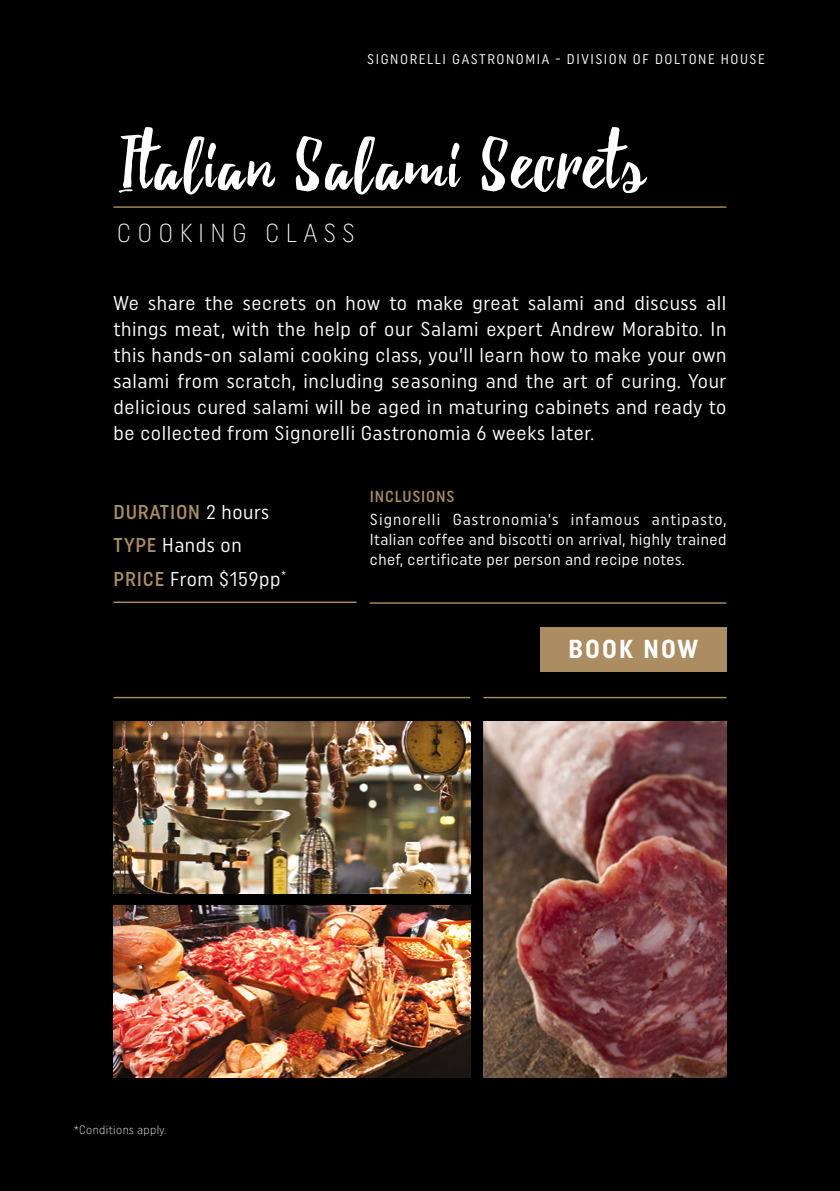
<style>
.page{position:relative;width:840px;height:1191px;background:#fff}
.page>*{position:absolute;margin:0;border:0;box-sizing:border-box;transform-origin:0 0}
.t1{font:78px "Debby";letter-spacing:.035em;color:#fff}
.t2{font:300 26px "Uniform Condensed";letter-spacing:.24em;color:#fff}
.t3{font:700 26px "Uniform Condensed";letter-spacing:.08em;color:#fff}
.t4{font:20px/26px "Uniform Condensed";letter-spacing:.03em;color:#fff;text-align:justify}
.t5{font:16px/20px "Uniform Condensed";letter-spacing:.03em;color:#fff;text-align:justify}
.t6{font:500 16px "Uniform Condensed";letter-spacing:.05em;color:#ac8d61}
.t7{font:14px "Uniform Condensed";letter-spacing:.11em;color:#fff}
.t8{font:300 12px "Uniform Condensed";letter-spacing:.03em;color:#fff}
.s1{font-weight:500;color:#ac8d61}
</style>
<div class="page">
<div style="left:0;top:0;width:839px;height:1191px;background:#000"></div>
<hr style="left:113px;top:206px;width:613px;height:2px;background:#ac8d61">
<hr style="left:113px;top:697px;width:357px;height:1px;background:#ac8d61">
<hr style="left:369px;top:602px;width:357px;height:1px;background:#ac8d61">
<hr style="left:483px;top:697px;width:243px;height:1px;background:#ac8d61">
<hr style="left:113px;top:601px;width:243px;height:2px;background:#ac8d61">
<img style="left:483px;top:721px;width:243px;height:356px">
<img style="left:113px;top:721px;width:357px;height:172px">
<img style="left:113px;top:905px;width:357px;height:172px">
<div style="left:539px;top:627px;width:187px;height:44px;background:#ac8d61"></div>
<p class="t7" style="left:367px;top:50px;width:399px">SIGNORELLI GASTRONOMIA - DIVISION OF DOLTONE HOUSE</p>
<h1 class="t1" style="left:118px;top:116px;width:527px">Italian Salami Secrets</h1>
<h2 class="t2" style="left:117px;top:217px;width:239px">COOKING CLASS</h2>
<p class="t4" style="left:113px;top:289px;width:614px">We share the secrets on how to make great salami and discuss all things meat, with the help of our Salami expert Andrew Morabito. In this hands-on salami cooking class, you’ll learn how to make your own salami from scratch, including seasoning and the art of curing. Your delicious cured salami will be aged in maturing cabinets and ready to be collected from Signorelli Gastronomia 6 weeks later.</p>
<p class="t4" style="left:113px;top:495px;width:174px;line-height:33.4px;text-align:left"><span class="s1">DURATION</span> 2 hours<br><span class="s1">TYPE</span> Hands on<br><span class="s1">PRICE</span> From $159pp<sup>*</sup></p>
<p class="t6" style="left:369px;top:487px;width:86px">INCLUSIONS</p>
<p class="t5" style="left:369px;top:509px;width:358px">Signorelli Gastronomia’s infamous antipasto, Italian coffee and biscotti on arrival, highly trained chef, certificate per person and recipe notes.</p>
<h2 class="t3" style="left:568px;top:633px;width:131px">BOOK NOW</h2>
<p class="t8" style="left:74px;top:1123px;width:94px">*Conditions apply.</p>
</div>
